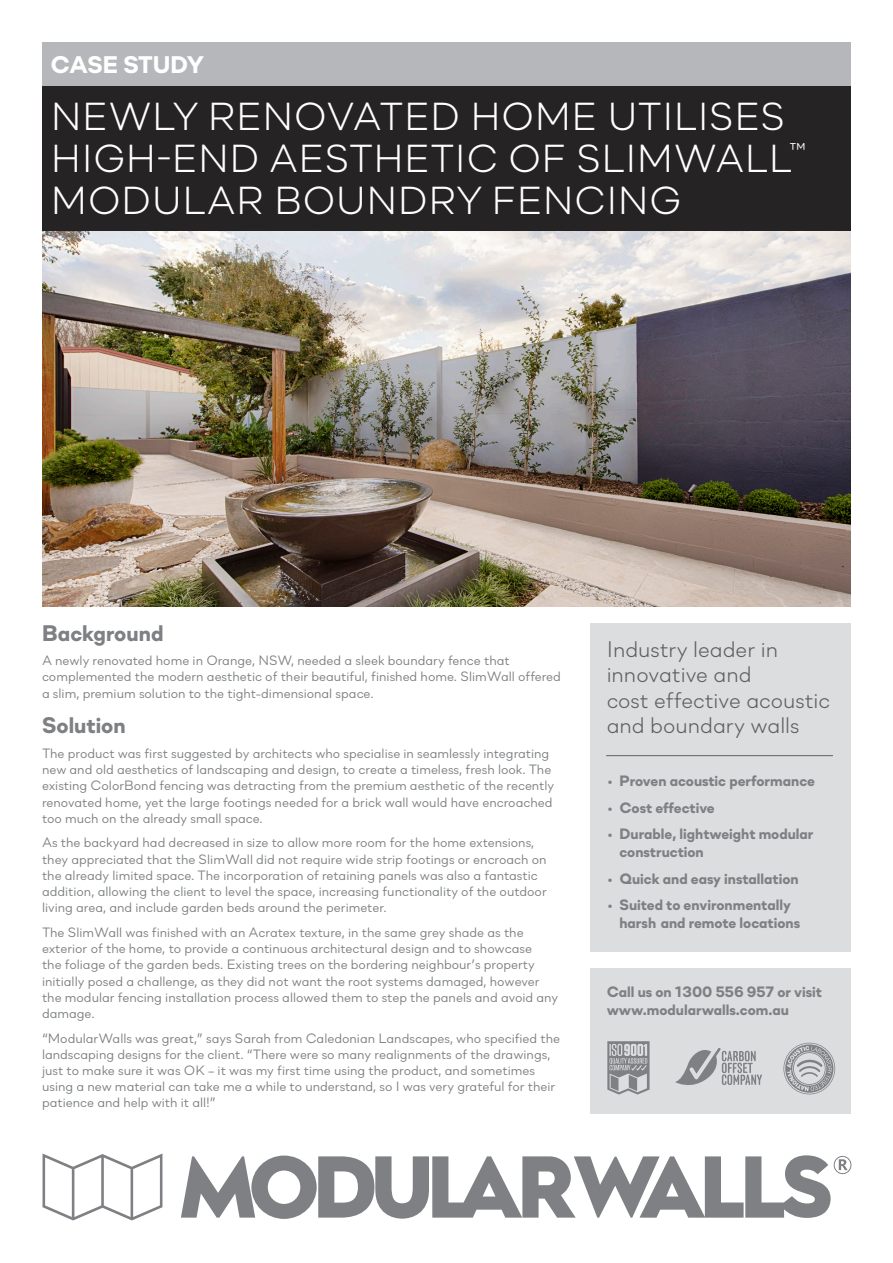
<style>
.page{position:relative;width:893px;height:1263px;background:#fff}
.page>*{position:absolute;margin:0;border:0;box-sizing:border-box;transform-origin:0 0}
.t1{font:300 39px/42px "Soin Sans Neue";letter-spacing:.01em;color:#fff}
.t2{font:800 24px "Soin Sans Neue";letter-spacing:-.015em;color:#fff}
.t3{font:300 22.5px/25.5px "Soin Sans Neue";color:#5f5f62}
.t4{font:800 22.5px "Soin Sans Neue";color:#7e8083}
.t5{font:800 15px/18px "Soin Sans Neue";color:#7e8083}
.t6{font:13.5px/16.2px "Soin Sans Neue";color:#7e8083}
</style>
<div class="page">
<img style="left:42px;top:230px;width:808px;height:376px">
<div style="left:590px;top:623px;width:260px;height:329px;background:#dcdddf"></div>
<div style="left:590px;top:968px;width:260px;height:146px;background:#dcdddf"></div>
<div style="left:42px;top:85px;width:808px;height:145px;background:#262324"></div>
<div style="left:42px;top:43px;width:808px;height:43px;background:#b6b7bb"></div>
<svg style="left:783px;top:1043px;width:52px;height:51px"></svg>
<svg style="left:675px;top:1048px;width:87px;height:37px"></svg>
<svg style="left:607px;top:1041px;width:43px;height:53px"></svg>
<hr style="left:606px;top:755px;width:227px;height:1px;background:#5f5f62">
<svg style="left:43px;top:1153px;width:119px;height:67px"></svg>
<svg style="left:181px;top:1155px;width:670px;height:64px"></svg>
<h2 class="t2" style="left:51px;top:48px;width:155px">CASE STUDY</h2>
<h1 class="t1" style="left:51px;top:93px;width:756px">NEWLY RENOVATED HOME UTILISES<br>HIGH-END AESTHETIC OF SLIMWALL<sup>™<br></sup>MODULAR BOUNDRY FENCING</h1>
<h3 class="t4" style="left:42px;top:617px;width:123px">Background</h3>
<p class="t6" style="left:42px;top:651px;width:520px">A newly renovated home in Orange, NSW, needed a sleek boundary fence that complemented the modern aesthetic of their beautiful, finished home. SlimWall offered a slim, premium solution to the tight-dimensional space.</p>
<h3 class="t4" style="left:42px;top:709px;width:85px">Solution</h3>
<p class="t6" style="left:42px;top:744px;width:514px">The product was first suggested by architects who specialise in seamlessly integrating new and old aesthetics of landscaping and design, to create a timeless, fresh look. The existing ColorBond fencing was detracting from the premium aesthetic of the recently renovated home, yet the large footings needed for a brick wall would have encroached too much on the already small space.</p>
<p class="t6" style="left:42px;top:833px;width:506px">As the backyard had decreased in size to allow more room for the home extensions, they appreciated that the SlimWall did not require wide strip footings or encroach on the already limited space. The incorporation of retaining panels was also a fantastic addition, allowing the client to level the space, increasing functionality of the outdoor living area, and include garden beds around the perimeter.</p>
<p class="t6" style="left:42px;top:923px;width:518px">The SlimWall was finished with an Acratex texture, in the same grey shade as the exterior of the home, to provide a continuous architectural design and to showcase<br>the foliage of the garden beds. Existing trees on the bordering neighbour’s property initially posed a challenge, as they did not want the root systems damaged, however the modular fencing installation process allowed them to step the panels and avoid any damage.</p>
<p class="t6" style="left:42px;top:1029px;width:520px">“ModularWalls was great,” says Sarah from Caledonian Landscapes, who specified the landscaping designs for the client. “There were so many realignments of the drawings, just to make sure it was OK – it was my first time using the product, and sometimes using a new material can take me a while to understand, so I was very grateful for their patience and help with it all!”</p>
<h3 class="t3" style="left:607px;top:634px;width:225px">Industry leader in innovative and<br>cost effective acoustic and boundary walls</h3>
<p class="t5" style="left:607px;top:771px;width:210px">• Proven acoustic performance</p>
<p class="t5" style="left:607px;top:798px;width:110px">• Cost effective</p>
<p class="t5" style="left:619px;top:824px;width:196px;text-indent:-13px">• Durable, lightweight modular construction</p>
<p class="t5" style="left:607px;top:869px;width:193px">• Quick and easy installation</p>
<p class="t5" style="left:619px;top:895px;width:182px;text-indent:-13px">• Suited to environmentally harsh and remote locations</p>
<p class="t5" style="left:607px;top:982px;width:217px">Call us on 1300 556 957 or visit www.modularwalls.com.au</p>
</div>
